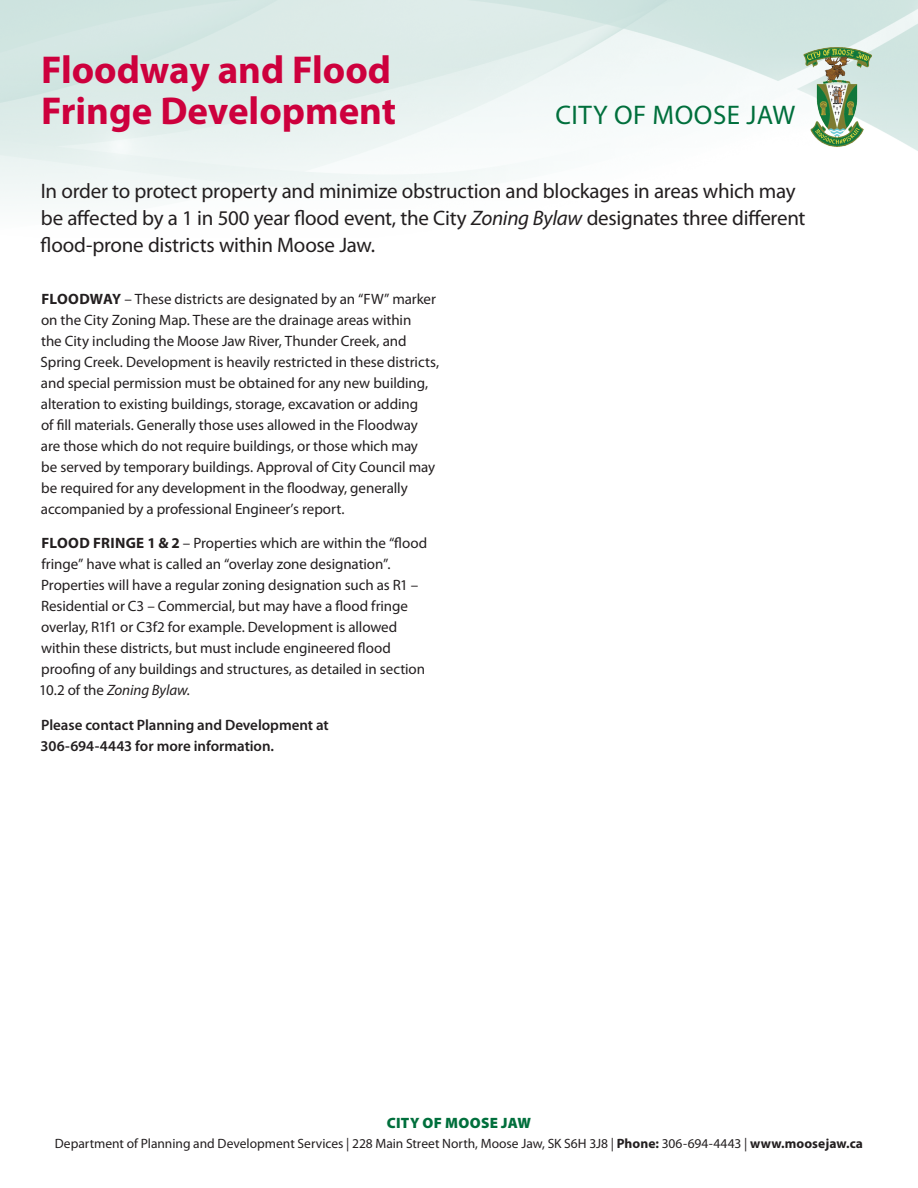
<style>
.page{position:relative;width:918px;height:1188px;background:#fff}
.page>*{position:absolute;margin:0;border:0;box-sizing:border-box;transform-origin:0 0}
.t1{font:700 39px/40.5px "Myriad Pro";color:#cd003d}
.t2{font:27px "Myriad Pro";letter-spacing:.02em;color:#006f3c}
.body_copy{font:21px/27px "Myriad Pro";letter-spacing:-.015em;color:#231f20}
.bullets{font:15px/21px "Myriad Pro";letter-spacing:-.005em;color:#231f20}
.t3{font:600 15px/21px "Myriad Pro";letter-spacing:-.005em;color:#231f20}
.subhead{font:900 15px "Myriad Pro";letter-spacing:.02em;color:#006f3c}
.body_copy-2{font:13.5px "Myriad Pro";color:#231f20}
.s1{font-style:italic}
.s2{font-weight:700}
</style>
<div class="page">
<img style="left:796px;top:47px;width:82px;height:101px">
<p class="t1" style="left:41px;top:50px;width:357px">Floodway and Flood<br>Fringe Development</p>
<p class="t2" style="left:555px;top:100px;width:242px">CITY OF MOOSE JAW</p>
<p class="body_copy" style="left:41px;top:178px;width:766px">In order to protect property and minimize obstruction and blockages in areas which may be affected by a 1 in 500 year flood event, the City <span class="s1">Zoning Bylaw</span> designates three different flood-prone districts within Moose Jaw.</p>
<p class="bullets" style="left:41px;top:289px;width:400px"><span class="s2">FLOODWAY</span> – These districts are designated by an “FW” marker on the City Zoning Map. These are the drainage areas within<br>the City including the Moose Jaw River, Thunder Creek, and Spring Creek. Development is heavily restricted in these districts, and special permission must be obtained for any new building, alteration to existing buildings, storage, excavation or adding<br>of fill materials. Generally those uses allowed in the Floodway are those which do not require buildings, or those which may<br>be served by temporary buildings. Approval of City Council may be required for any development in the floodway, generally accompanied by a professional Engineer’s report.</p>
<p class="bullets" style="left:39px;top:533px;width:389px"><span class="s2">FLOOD FRINGE 1 &amp; 2</span> – Properties which are within the “flood fringe” have what is called an “overlay zone designation”.<br>Properties will have a regular zoning designation such as R1 – Residential or C3 – Commercial, but may have a flood fringe overlay, R1f1 or C3f2 for example. Development is allowed within these districts, but must include engineered flood proofing of any buildings and structures, as detailed in section 10.2 of the <span class="s1">Zoning Bylaw.</span></p>
<p class="t3" style="left:41px;top:714px;width:290px">Please contact Planning and Development at<br>306-694-4443 for more information.</p>
<p class="subhead" style="left:387px;top:1113px;width:146px">CITY OF MOOSE JAW</p>
<p class="body_copy-2" style="left:55px;top:1136px;width:810px">Department of Planning and Development Services | 228 Main Street North, Moose Jaw, SK S6H 3J8 | <span class="s2">Phone:</span> 306-694-4443 | <span class="s2">www.moosejaw.ca</span></p>
</div>
